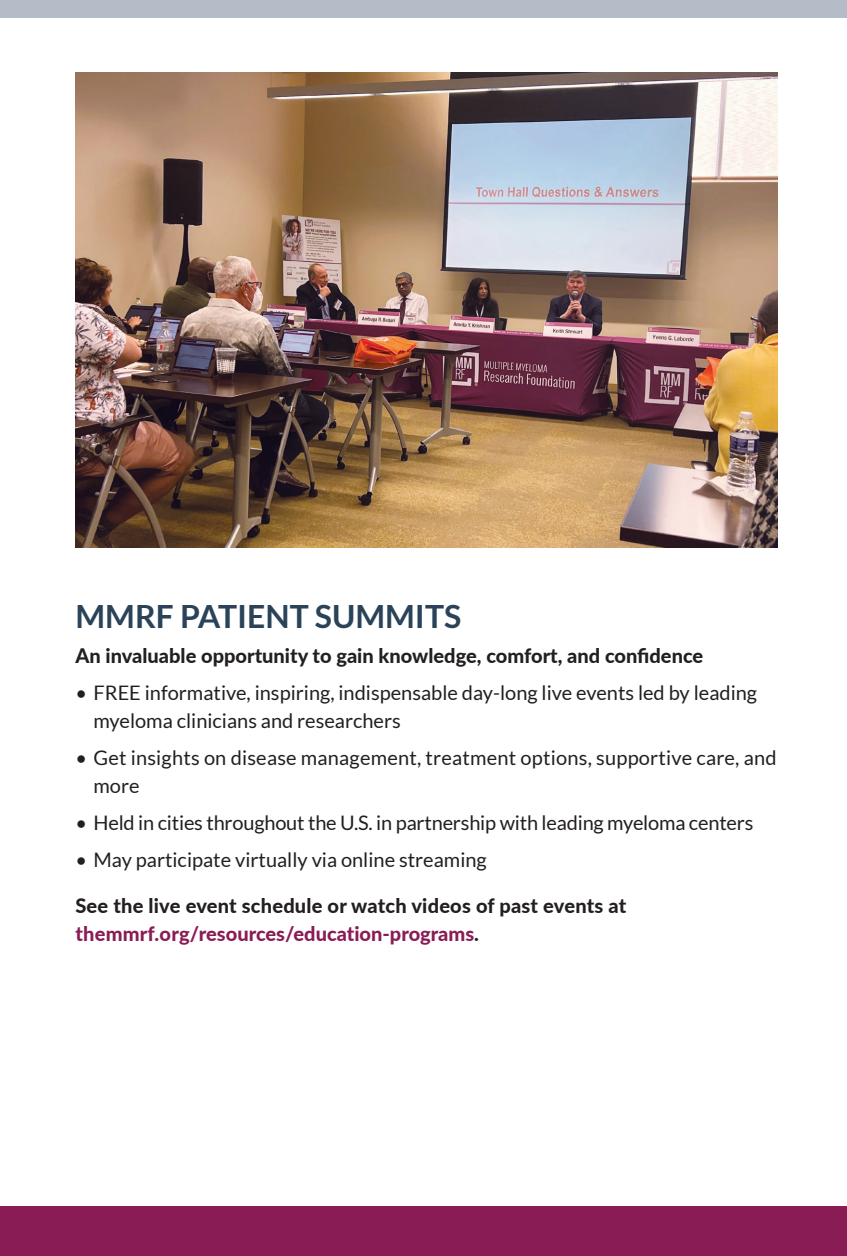
<style>
.page{position:relative;width:847px;height:1256px;background:#fff}
.page>*{position:absolute;margin:0;border:0;box-sizing:border-box;transform-origin:0 0}
.Header_2{font:700 32px "Lato";color:#2b4358}
.t1{font:20px/28px "Lato";color:#231f20}
.Text{font:800 20px/28px "Lato";color:#231f20}
.s1{color:#8a1c55}
</style>
<div class="page">
<div style="left:0;top:1206px;width:846px;height:50px;background:#8a1c55"></div>
<div style="left:0;top:0;width:846px;height:18px;background:#b3bcc7"></div>
<img style="left:75px;top:72px;width:702px;height:476px">
<p class="Header_2" style="left:75px;top:598px;width:387px">MMRF PATIENT SUMMITS</p>
<p class="Text" style="left:75px;top:641px;width:629px">An invaluable opportunity to gain knowledge, comfort, and confidence</p>
<p class="t1" style="left:93px;top:679px;width:665px;text-indent:-18px">• FREE informative, inspiring, indispensable day-long live events led by leading myeloma clinicians and researchers</p>
<p class="t1" style="left:93px;top:744px;width:684px;text-indent:-18px">• Get insights on disease management, treatment options, supportive care, and more</p>
<p class="t1" style="left:75px;top:809px;width:679px">• Held in cities throughout the U.S. in partnership with leading myeloma centers</p>
<p class="t1" style="left:75px;top:846px;width:413px">• May participate virtually via online streaming</p>
<p class="Text" style="left:75px;top:891px;width:552px">See the live event schedule or watch videos of past events at <span class="s1">themmrf.org/resources/education-programs</span>.</p>
</div>
